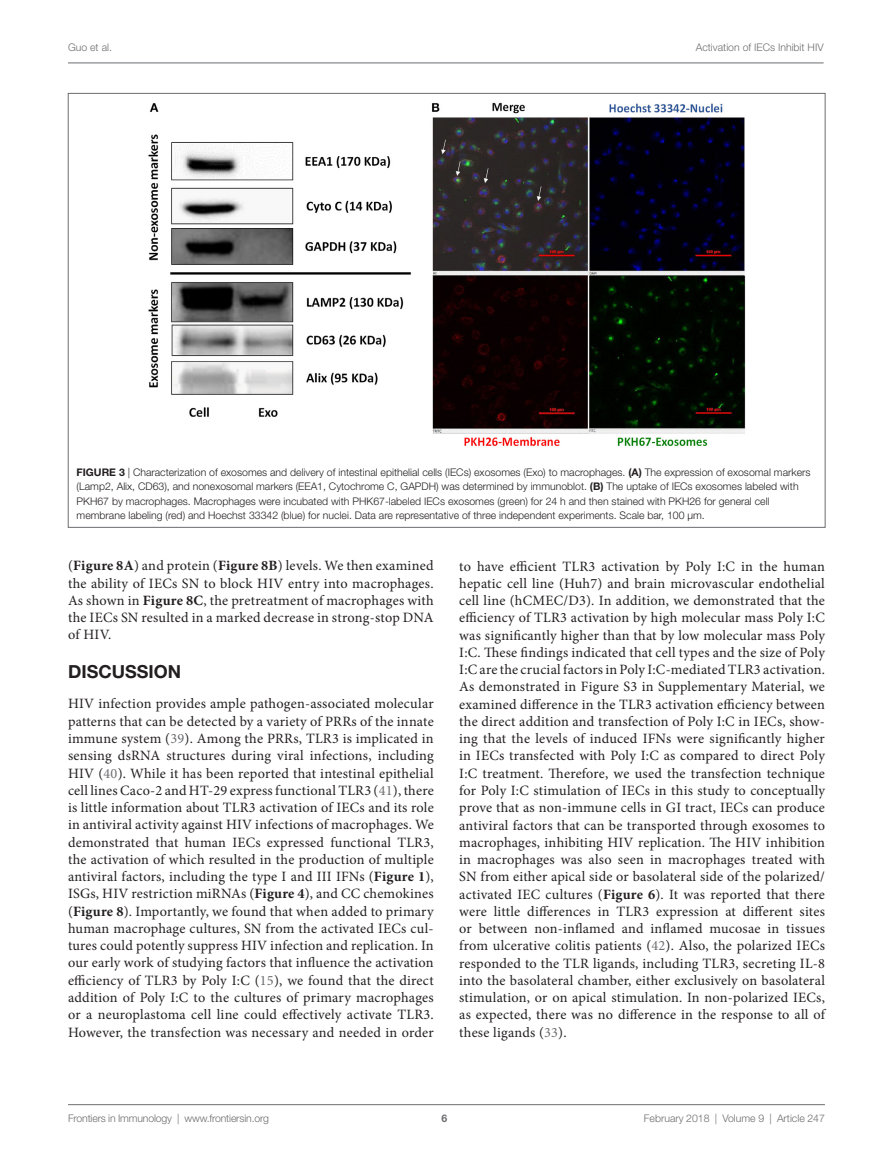
<style>
.page{position:relative;width:893px;height:1170px;background:#fff}
.page>*{position:absolute;margin:0;border:0;box-sizing:border-box;transform-origin:0 0}
.t1{font:700 18px "Helvetica Neue LT Std";color:#231f20}
.t2{font:14.25px/17.2px "Minion Pro";letter-spacing:.015em;color:#231f20;text-align:justify}
.t3{font:300 10.5px/14.2px "Helvetica Neue LT Std";color:#231f20}
.t4{font:300 10.5px "Helvetica Neue LT Std";color:#6c6d70}
.t5{font:700 10.5px "Helvetica Neue LT Std";color:#6c6d70}
.s1{font-weight:700}
.s2{color:#6c6d70}
</style>
<div class="page">
<img style="left:148px;top:102px;width:597px;height:344px">
<hr style="left:68px;top:63px;width:756px;height:1px;background:#6c6d70">
<hr style="left:68px;top:1104px;width:757px;height:1px;background:#6c6d70">
<p class="t4" style="left:68px;top:41px;width:45px">Guo et al.</p>
<p class="t4" style="left:696px;top:41px;width:129px">Activation of IECs Inhibit HIV</p>
<p class="t3" style="left:77px;top:465px;width:735px"><span class="s1">FIGURE 3</span> | Characterization of exosomes and delivery of intestinal epithelial cells (IECs) exosomes (Exo) to macrophages. <span class="s1">(A)</span> The expression of exosomal markers (Lamp2, Alix, CD63), and nonexosomal markers (EEA1, Cytochrome C, GAPDH) was determined by immunoblot. <span class="s1">(B)</span> The uptake of IECs exosomes labeled with PKH67 by macrophages. Macrophages were incubated with PHK67-labeled IECs exosomes (green) for 24 h and then stained with PKH26 for general cell membrane labeling (red) and Hoechst 33342 (blue) for nuclei. Data are representative of three independent experiments. Scale bar, 100 µm.</p>
<p class="t2" style="left:68px;top:557px;width:367px">(<span class="s1">Figure 8A</span>) and protein (<span class="s1">Figure 8B</span>) levels. We then examined the ability of IECs SN to block HIV entry into macrophages.<br>As shown in <span class="s1">Figure 8C</span>, the pretreatment of macrophages with the IECs SN resulted in a marked decrease in strong-stop DNA of HIV.</p>
<p class="t1" style="left:68px;top:661px;width:112px">DISCUSSION</p>
<p class="t2" style="left:68px;top:695px;width:367px">HIV infection provides ample pathogen-associated molecular patterns that can be detected by a variety of PRRs of the innate immune system (<span class="s2">39</span>). Among the PRRs, TLR3 is implicated in sensing dsRNA structures during viral infections, including HIV (<span class="s2">40</span>). While it has been reported that intestinal epithelial cell lines Caco-2 and HT-29 express functional TLR3 (<span class="s2">41</span>), there is little information about TLR3 activation of IECs and its role in antiviral activity against HIV infections of macrophages. We demonstrated that human IECs expressed functional TLR3, the activation of which resulted in the production of multiple antiviral factors, including the type I and III IFNs (<span class="s1">Figure 1</span>), ISGs, HIV restriction miRNAs (<span class="s1">Figure 4</span>), and CC chemokines (<span class="s1">Figure 8</span>). Importantly, we found that when added to primary human macrophage cultures, SN from the activated IECs cul&shy;tures could potently suppress HIV infection and replication. In our early work of studying factors that influence the activation efficiency of TLR3 by Poly I:C (<span class="s2">15</span>), we found that the direct addition of Poly I:C to the cultures of primary macrophages or a neuroplastoma cell line could effectively activate TLR3.<br>However, the transfection was necessary and needed in order</p>
<p class="t2" style="left:459px;top:557px;width:367px">to have efficient TLR3 activation by Poly I:C in the human hepatic cell line (Huh7) and brain microvascular endothelial cell line (hCMEC/D3). In addition, we demonstrated that the efficiency of TLR3 activation by high molecular mass Poly I:C was significantly higher than that by low molecular mass Poly I:C. These findings indicated that cell types and the size of Poly I:C are the crucial factors in Poly I:C-mediated TLR3 activation.<br>As demonstrated in Figure S3 in Supplementary Material, we examined difference in the TLR3 activation efficiency between the direct addition and transfection of Poly I:C in IECs, show&shy;ing that the levels of induced IFNs were significantly higher in IECs transfected with Poly I:C as compared to direct Poly I:C treatment. Therefore, we used the transfection technique for Poly I:C stimulation of IECs in this study to conceptually prove that as non-immune cells in GI tract, IECs can produce antiviral factors that can be transported through exosomes to macrophages, inhibiting HIV replication. The HIV inhibition in macrophages was also seen in macrophages treated with SN from either apical side or basolateral side of the polarized/ activated IEC cultures (<span class="s1">Figure 6</span>). It was reported that there were little differences in TLR3 expression at different sites or between non-inflamed and inflamed mucosae in tissues from ulcerative colitis patients (<span class="s2">42</span>). Also, the polarized IECs responded to the TLR ligands, including TLR3, secreting IL-8 into the basolateral chamber, either exclusively on basolateral stimulation, or on apical stimulation. In non-polarized IECs, as expected, there was no difference in the response to all of these ligands (<span class="s2">33</span>).</p>
<p class="t4" style="left:68px;top:1111px;width:203px">Frontiers in Immunology | www.frontiersin.org</p>
<p class="t4" style="left:644px;top:1111px;width:183px">February 2018 | Volume 9 | Article 247</p>
<p class="t5" style="left:441px;top:1111px;width:7px">6</p>
</div>
